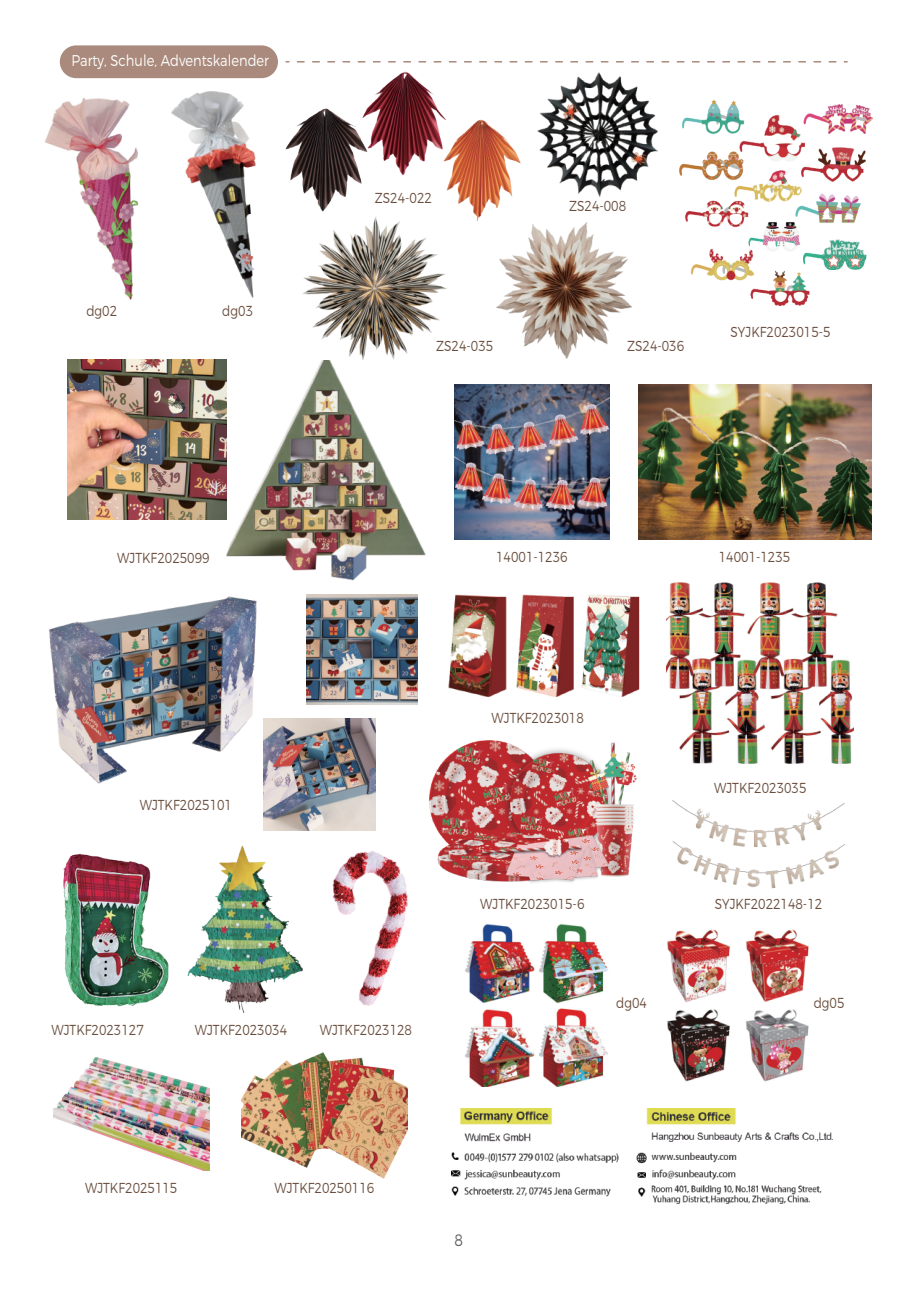
<style>
.page{position:relative;width:919px;height:1289px;background:#fff}
.page>*{position:absolute;margin:0;border:0;box-sizing:border-box;transform-origin:0 0}
.t1{font:300 16.5px "Montserrat";color:#57585a;scale:.84 1}
.t2{font:300 15.6px "Montserrat";color:#fff;scale:.84 1}
.t3{font:300 14.4px "Montserrat";color:#694d3d;scale:.84 1}
</style>
<div class="page">
<img style="left:672px;top:800px;width:174px;height:89px">
<img style="left:63px;top:853px;width:106px;height:154px">
<img style="left:45px;top:98px;width:94px;height:202px">
<img style="left:171px;top:92px;width:85px;height:205px">
<img style="left:220px;top:359px;width:206px;height:222px">
<img style="left:67px;top:359px;width:160px;height:160px">
<img style="left:49px;top:596px;width:208px;height:187px">
<img style="left:264px;top:718px;width:112px;height:112px">
<img style="left:306px;top:594px;width:111px;height:111px">
<img style="left:454px;top:384px;width:155px;height:155px">
<img style="left:638px;top:384px;width:233px;height:155px">
<img style="left:448px;top:594px;width:192px;height:103px">
<img style="left:332px;top:851px;width:76px;height:155px">
<img style="left:666px;top:582px;width:187px;height:181px">
<img style="left:187px;top:845px;width:116px;height:167px">
<img style="left:748px;top:222px;width:52px;height:29px">
<img style="left:734px;top:170px;width:67px;height:32px">
<img style="left:679px;top:152px;width:64px;height:28px">
<img style="left:739px;top:114px;width:65px;height:48px">
<img style="left:750px;top:271px;width:59px;height:35px">
<img style="left:801px;top:148px;width:64px;height:34px">
<img style="left:803px;top:240px;width:63px;height:29px">
<img style="left:682px;top:99px;width:63px;height:36px">
<img style="left:691px;top:248px;width:63px;height:33px">
<img style="left:795px;top:194px;width:65px;height:30px">
<img style="left:685px;top:200px;width:64px;height:28px">
<img style="left:803px;top:104px;width:69px;height:30px">
<img style="left:429px;top:740px;width:208px;height:143px">
<img style="left:53px;top:1057px;width:156px;height:113px">
<img style="left:241px;top:1052px;width:166px;height:127px">
<img style="left:465px;top:924px;width:143px;height:162px">
<img style="left:667px;top:929px;width:142px;height:153px">
<img style="left:368px;top:72px;width:77px;height:103px">
<img style="left:442px;top:118px;width:79px;height:104px">
<img style="left:285px;top:107px;width:83px;height:105px">
<img style="left:496px;top:222px;width:135px;height:137px">
<img style="left:303px;top:216px;width:144px;height:143px">
<img style="left:537px;top:73px;width:120px;height:123px">
<div style="left:60px;top:45px;width:218px;height:33px;background:#a98a7c;border-radius:16px"></div>
<svg style="left:297px;top:61px;width:550px;height:2px"></svg>
<img style="left:451px;top:1108px;width:381px;height:95px">
<p class="t2" style="left:71px;top:48px;width:237px">Party, Schule, Adventskalender</p>
<p class="t3" style="left:86px;top:300px;width:38px">dg02</p>
<p class="t3" style="left:222px;top:300px;width:38px">dg03</p>
<p class="t3" style="left:117px;top:546px;width:111px">WJTKF2025099</p>
<p class="t3" style="left:140px;top:793px;width:111px">WJTKF2025101</p>
<p class="t3" style="left:375px;top:186px;width:69px">ZS24-022</p>
<p class="t3" style="left:569px;top:194px;width:69px">ZS24-008</p>
<p class="t3" style="left:436px;top:335px;width:69px">ZS24-035</p>
<p class="t3" style="left:627px;top:335px;width:69px">ZS24-036</p>
<p class="t3" style="left:730px;top:321px;width:121px">SYJKF2023015-5</p>
<p class="t3" style="left:496px;top:546px;width:87px">14001-1236</p>
<p class="t3" style="left:718px;top:546px;width:87px">14001-1235</p>
<p class="t3" style="left:491px;top:706px;width:111px">WJTKF2023018</p>
<p class="t3" style="left:714px;top:776px;width:111px">WJTKF2023035</p>
<p class="t3" style="left:480px;top:892px;width:125px">WJTKF2023015-6</p>
<p class="t3" style="left:714px;top:892px;width:129px">SYJKF2022148-12</p>
<p class="t3" style="left:616px;top:991px;width:38px">dg04</p>
<p class="t3" style="left:813px;top:991px;width:38px">dg05</p>
<p class="t3" style="left:51px;top:1018px;width:111px">WJTKF2023127</p>
<p class="t3" style="left:195px;top:1018px;width:111px">WJTKF2023034</p>
<p class="t3" style="left:320px;top:1018px;width:111px">WJTKF2023128</p>
<p class="t3" style="left:85px;top:1176px;width:111px">WJTKF2025115</p>
<p class="t3" style="left:274px;top:1176px;width:120px">WJTKF20250116</p>
<p class="t1" style="left:454px;top:1227px;width:12px">8</p>
</div>
